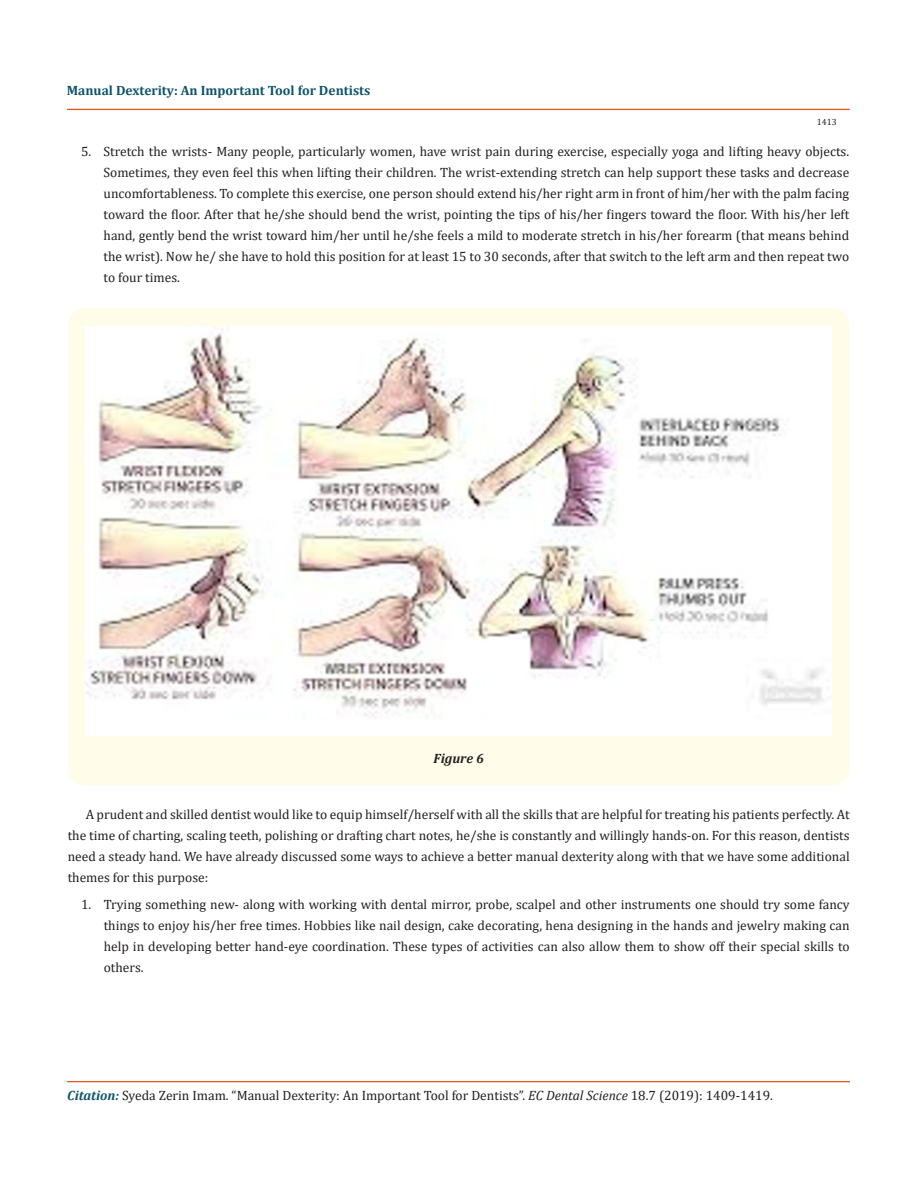
<style>
.page{position:relative;width:917px;height:1188px;background:#fff}
.page>*{position:absolute;margin:0;border:0;box-sizing:border-box;transform-origin:0 0}
.t1{font:13.5px/21px "Cambria";color:#231f20;text-align:justify}
.t2{font:700 13.5px "Cambria";color:#0e546a}
.t3{font:italic 700 13.5px "Cambria";color:#231f20}
.t4{font:9px "Cambria";color:#231f20}
.s1{font-weight:700;font-style:italic;color:#0e546a}
.s2{font-style:italic}
</style>
<div class="page">
<div style="left:67px;top:109px;width:782px;height:1px;border:1px solid #e05d1a"></div>
<hr style="left:68px;top:1082px;width:781px;height:1px;background:#e05d1a">
<div style="left:67px;top:1081px;width:782px;height:1px;border:1px solid #e05d1a"></div>
<div style="left:68px;top:308px;width:781px;height:478px;background:#fffde9;border-radius:18px"></div>
<img style="left:84px;top:327px;width:747px;height:408px">
<p class="t2" style="left:67px;top:81px;width:305px">Manual Dexterity: An Important Tool for Dentists</p>
<p class="t4" style="left:816px;top:117px;width:21px">1413</p>
<p class="t1" style="left:104px;top:141px;width:747px;text-indent:-22px">5. Stretch the wrists- Many people, particularly women, have wrist pain during exercise, especially yoga and lifting heavy objects.<br>Sometimes, they even feel this when lifting their children. The wrist-extending stretch can help support these tasks and decrease uncomfortableness. To complete this exercise, one person should extend his/her right arm in front of him/her with the palm facing toward the floor. After that he/she should bend the wrist, pointing the tips of his/her fingers toward the floor. With his/her left hand, gently bend the wrist toward him/her until he/she feels a mild to moderate stretch in his/her forearm (that means behind the wrist). Now he/ she have to hold this position for at least 15 to 30 seconds, after that switch to the left arm and then repeat two to four times.</p>
<p class="t3" style="left:433px;top:749px;width:52px">Figure 6</p>
<p class="t1" style="left:68px;top:804px;width:783px;text-indent:18px">A prudent and skilled dentist would like to equip himself/herself with all the skills that are helpful for treating his patients perfectly. At the time of charting, scaling teeth, polishing or drafting chart notes, he/she is constantly and willingly hands-on. For this reason, dentists need a steady hand. We have already discussed some ways to achieve a better manual dexterity along with that we have some additional themes for this purpose:</p>
<p class="t1" style="left:104px;top:894px;width:747px;text-indent:-22px">1. Trying something new- along with working with dental mirror, probe, scalpel and other instruments one should try some fancy things to enjoy his/her free times. Hobbies like nail design, cake decorating, hena designing in the hands and jewelry making can help in developing better hand-eye coordination. These types of activities can also allow them to show off their special skills to others.</p>
<p class="t1" style="left:67px;top:1085px;width:707px"><span class="s1">Citation:</span> Syeda Zerin Imam. “Manual Dexterity: An Important Tool for Dentists”. <span class="s2">EC Dental Science</span> 18.7 (2019): 1409-1419.</p>
</div>
